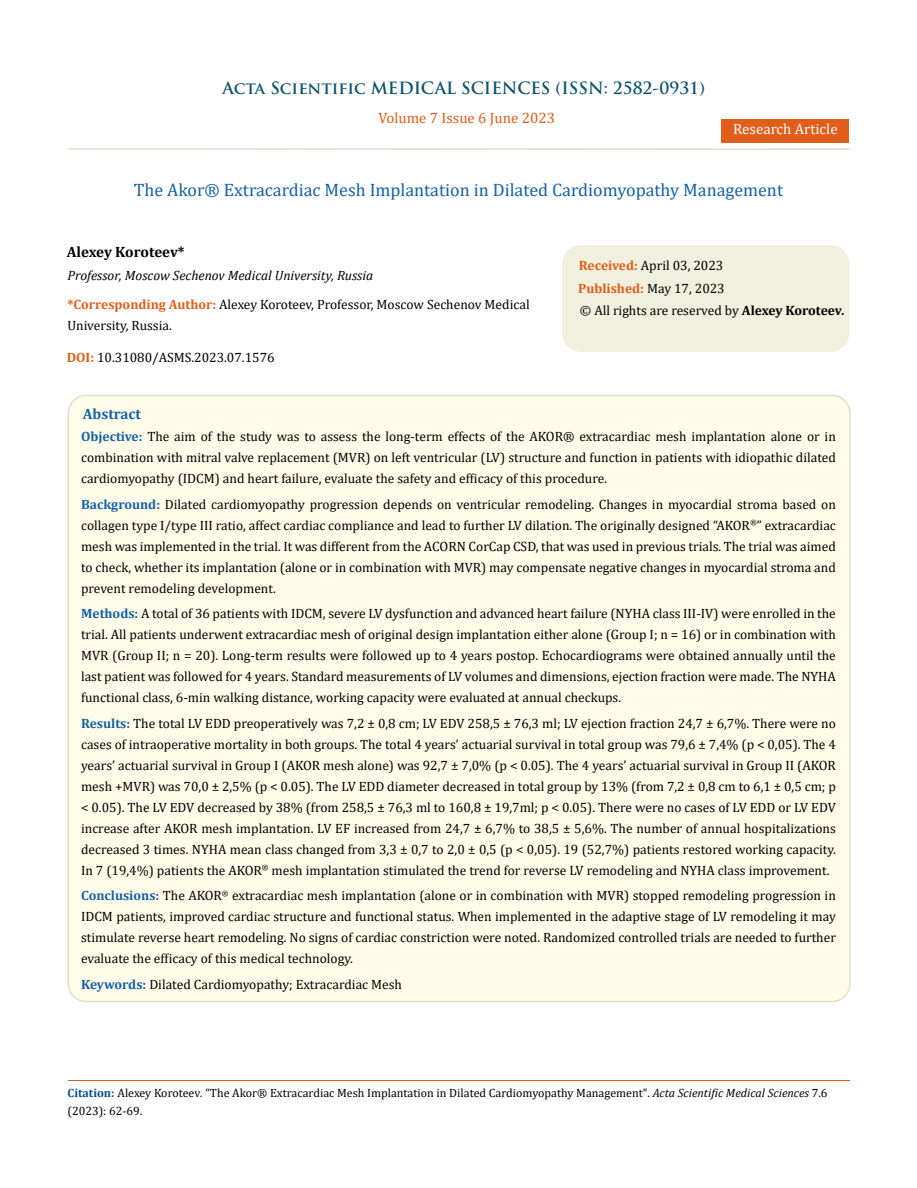
<style>
.page{position:relative;width:917px;height:1188px;background:#fff}
.page>*{position:absolute;margin:0;border:0;box-sizing:border-box;transform-origin:0 0}
.t1{font:18px "Cambria";color:#1560a6}
.t2{font:700 16.5px "Trajan Pro";color:#0e546a}
.t3{font:15px "Cambria";color:#e05d1a}
.t4{font:700 15px "Cambria";letter-spacing:-.015em;color:#000}
.t5{font:15px "Cambria";color:#fff}
.t6{font:700 15px "Cambria";color:#1560a6}
.t7{font:13.5px/21px "Cambria";color:#000;text-align:justify}
.t8{font:italic 13.5px/29.1px "Cambria";color:#000}
.t9{font:12px/18px "Cambria";color:#000}
.s1{font-weight:700;font-style:normal;color:#e05d1a}
.s2{font-style:normal}
.s3{font-weight:700;color:#e05d1a}
.s4{font-weight:700}
.s5{font-weight:700;font-style:italic}
.s6{font-weight:700;color:#1560a6}
.s7{font-weight:700;color:#035089}
.s8{font-style:italic}
</style>
<div class="page">
<div style="left:721px;top:119px;width:128px;height:23px;background:#e05d1a"></div>
<div style="left:563px;top:246px;width:285px;height:105px;background:#f1f0de;border-radius:18px"></div>
<div style="left:562px;top:245px;width:287px;height:107px;border:2px solid #f1f0de;border-radius:18px"></div>
<div style="left:68px;top:395px;width:781px;height:607px;background:#fffde9;border-radius:18px"></div>
<hr style="left:68px;top:1081px;width:781px;height:1px;background:#e05d1a">
<hr style="left:67px;top:148px;width:782px;height:2px;background:#e0dfcd">
<p class="t2" style="left:222px;top:77px;width:484px">Acta Scientific MEDICAL SCIENCES (ISSN: 2582-0931)</p>
<p class="t3" style="left:378px;top:109px;width:178px">Volume 7 Issue 6 June 2023</p>
<p class="t5" style="left:733px;top:120px;width:106px">Research Article</p>
<h1 class="t1" style="left:134px;top:180px;width:650px">The Akor® Extracardiac Mesh Implantation in Dilated Cardiomyopathy Management</h1>
<p class="t4" style="left:67px;top:242px;width:119px">Alexey Koroteev*</p>
<p class="t8" style="left:67px;top:260px;width:463px">Professor, Moscow Sechenov Medical University, Russia<br><span class="s1">*Corresponding Author:</span> <span class="s2">Alexey Koroteev, Professor, Moscow Sechenov Medical</span></p>
<p class="t7" style="left:67px;top:315px;width:106px">University, Russia.</p>
<p class="t7" style="left:67px;top:347px;width:209px"><span class="s3">DOI:</span> 10.31080/ASMS.2023.07.1576</p>
<p class="t7" style="left:578px;top:254px;width:148px;line-height:23px"><span class="s3">Received:</span> April 03, 2023<br><span class="s3">Published:</span> May 17, 2023</p>
<p class="t7" style="left:580px;top:300px;width:267px">© All rights are reserved by <span class="s4">Alexey Koroteev</span><span class="s5">.</span></p>
<p class="t6" style="left:83px;top:403px;width:60px">Abstract</p>
<p class="t7" style="left:81px;top:426px;width:756px"><span class="s6">Objective:</span> The aim of the study was to assess the long-term effects of the AKOR® extracardiac mesh implantation alone or in combination with mitral valve replacement (MVR) on left ventricular (LV) structure and function in patients with idiopathic dilated cardiomyopathy (IDCM) and heart failure, evaluate the safety and efficacy of this procedure.</p>
<p class="t7" style="left:81px;top:493px;width:756px"><span class="s6">Background:</span> Dilated cardiomyopathy progression depends on ventricular remodeling. Changes in myocardial stroma based on collagen type I/type III ratio, affect cardiac compliance and lead to further LV dilation. The originally designed “AKOR<sup>®</sup>” extracardiac mesh was implemented in the trial. It was different from the ACORN CorCap CSD, that was used in previous trials. The trial was aimed to check, whether its implantation (alone or in combination with MVR) may compensate negative changes in myocardial stroma and prevent remodeling development.</p>
<p class="t7" style="left:81px;top:603px;width:756px"><span class="s6">Methods:</span> A total of 36 patients with IDCM, severe LV dysfunction and advanced heart failure (NYHA class III-IV) were enrolled in the trial. All patients underwent extracardiac mesh of original design implantation either alone (Group I; n = 16) or in combination with MVR (Group II; n = 20). Long-term results were followed up to 4 years postop. Echocardiograms were obtained annually until the last patient was followed for 4 years. Standard measurements of LV volumes and dimensions, ejection fraction were made. The NYHA functional class, 6-min walking distance, working capacity were evaluated at annual checkups.</p>
<p class="t7" style="left:81px;top:712px;width:756px"><span class="s6">Results:</span> The total LV EDD preoperatively was 7,2 ± 0,8 cm; LV EDV 258,5 ± 76,3 ml; LV ejection fraction 24,7 ± 6,7%. There were no cases of intraoperative mortality in both groups. The total 4 years’ actuarial survival in total group was 79,6 ± 7,4% (p &lt; 0,05). The 4 years’ actuarial survival in Group I (AKOR mesh alone) was 92,7 ± 7,0% (p &lt; 0.05). The 4 years’ actuarial survival in Group II (AKOR mesh +MVR) was 70,0 ± 2,5% (p &lt; 0.05). The LV EDD diameter decreased in total group by 13% (from 7,2 ± 0,8 cm to 6,1 ± 0,5 cm; p &lt; 0.05). The LV EDV decreased by 38% (from 258,5 ± 76,3 ml to 160,8 ± 19,7ml; p &lt; 0.05). There were no cases of LV EDD or LV EDV increase after AKOR mesh implantation. LV EF increased from 24,7 ± 6,7% to 38,5 ± 5,6%. The number of annual hospitalizations decreased 3 times. NYHA mean class changed from 3,3 ± 0,7 to 2,0 ± 0,5 (p &lt; 0,05). 19 (52,7%) patients restored working capacity.<br>In 7 (19,4%) patients the AKOR<sup>®</sup> mesh implantation stimulated the trend for reverse LV remodeling and NYHA class improvement.</p>
<p class="t7" style="left:81px;top:885px;width:756px"><span class="s6">Conclusions:</span> The AKOR<sup>®</sup> extracardiac mesh implantation (alone or in combination with MVR) stopped remodeling progression in IDCM patients, improved cardiac structure and functional status. When implemented in the adaptive stage of LV remodeling it may stimulate reverse heart remodeling. No signs of cardiac constriction were noted. Randomized controlled trials are needed to further evaluate the efficacy of this medical technology.</p>
<p class="t7" style="left:81px;top:973px;width:322px"><span class="s6">Keywords:</span> Dilated Cardiomyopathy; Extracardiac Mesh</p>
<p class="t9" style="left:67px;top:1084px;width:761px"><span class="s7">Citation:</span> Alexey Koroteev<span class="s8">.</span> “The Akor® Extracardiac Mesh Implantation in Dilated Cardiomyopathy Management". <span class="s8">Acta Scientific Medical Sciences</span> 7.6 (2023): 62-69.</p>
</div>
